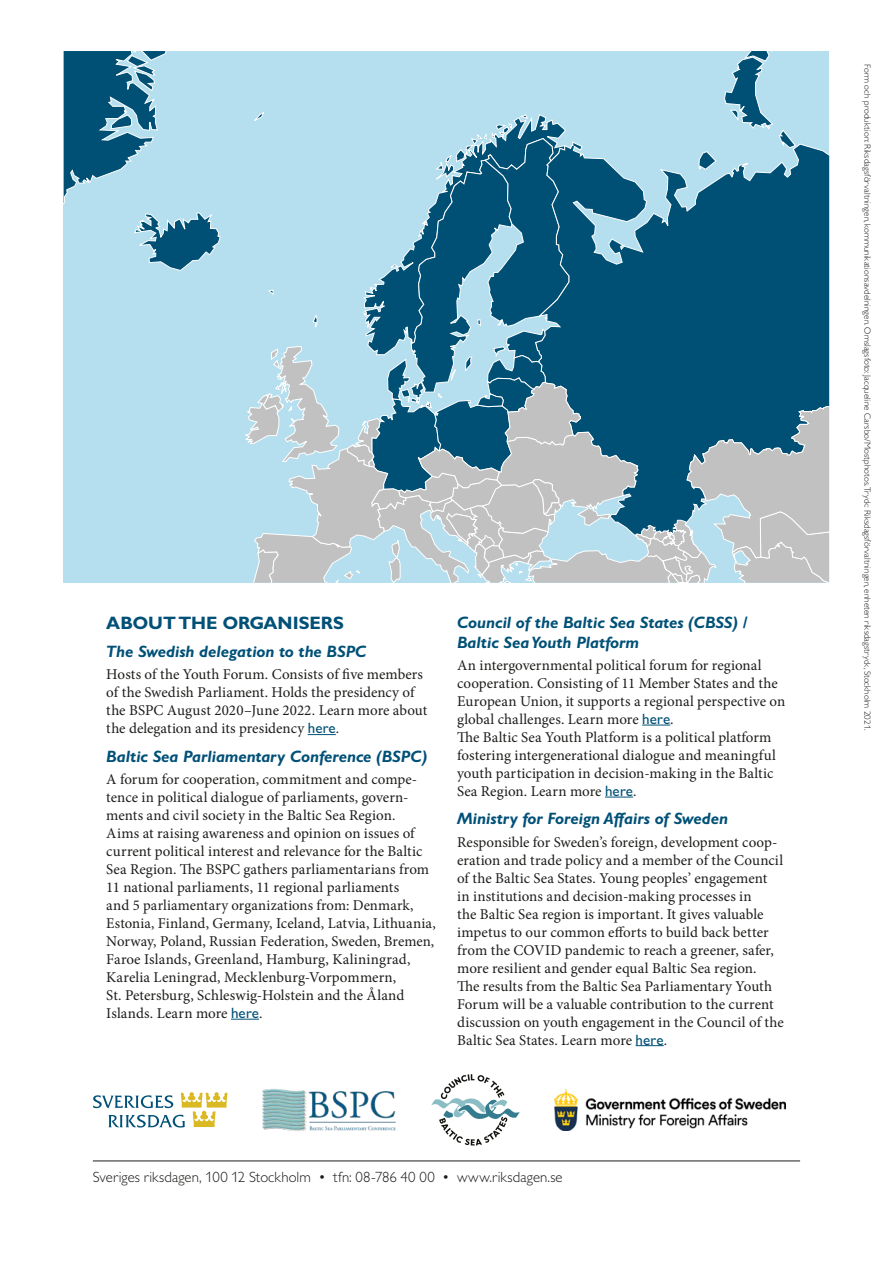
<style>
.page{position:relative;width:893px;height:1263px;background:#fff}
.page>*{position:absolute;margin:0;border:0;box-sizing:border-box;transform-origin:0 0}
.t1{font:700 18px "Gill Sans Profor Riksdagen";color:#005077}
.t2{font:italic 700 16.5px/19.8px "Gill Sans Profor Riksdagen";color:#005077}
.t3{font:15px/18px "Minion Pro";color:#1d1d1b}
.t4{font:300 14.85px "Gill Sans Profor Riksdagen";letter-spacing:.005em;color:#1d1d1b}
.t5{font:300 9px "Gill Sans Profor Riksdagen";letter-spacing:.01em;color:#1d1d1b}
.s1{font-family:"Gill Sans Profor Riksdagen";font-weight:500;color:#005077}
</style>
<div class="page">
<div style="left:64px;top:51px;width:765px;height:532px;background:#b5dfee"></div>
<svg style="left:64px;top:51px;width:157px;height:220px"></svg>
<svg style="left:245px;top:51px;width:584px;height:532px"></svg>
<hr style="left:93px;top:1161px;width:707px;height:1px;background:#1d1d1b">
<svg style="left:93px;top:1092px;width:134px;height:35px"></svg>
<img style="left:262px;top:1089px;width:134px;height:42px">
<svg style="left:431px;top:1074px;width:89px;height:71px"></svg>
<img style="left:554px;top:1089px;width:231px;height:41px">
<svg style="left:308px;top:734px;width:28px;height:1px"></svg>
<svg style="left:231px;top:1019px;width:28px;height:1px"></svg>
<svg style="left:642px;top:725px;width:28px;height:1px"></svg>
<svg style="left:605px;top:797px;width:28px;height:1px"></svg>
<svg style="left:636px;top:1045px;width:28px;height:1px"></svg>
<p class="t1" style="left:106px;top:612px;width:239px">ABOUT THE ORGANISERS</p>
<p class="t2" style="left:106px;top:641px;width:262px">The Swedish delegation to the BSPC</p>
<p class="t3" style="left:106px;top:666px;width:323px">Hosts of the Youth Forum. Consists of five members of the Swedish Parliament. Holds the presidency of the BSPC August 2020–June 2022. Learn more about the delegation and its presidency <span class="s1">here</span>.</p>
<p class="t2" style="left:106px;top:746px;width:323px">Baltic Sea Parliamentary Conference (BSPC)</p>
<p class="t3" style="left:106px;top:770px;width:331px">A forum for cooperation, commitment and compe‑ tence in political dialogue of parliaments, govern‑ ments and civil society in the Baltic Sea Region.<br>Aims at raising awareness and opinion on issues of current political interest and relevance for the Baltic Sea Region. The BSPC gathers parliamentarians from 11 national parliaments, 11 regional parliaments<br>and 5 parliamentary organizations from: Denmark, Estonia, Finland, Germany, Iceland, Latvia, Lithuania, Norway, Poland, Russian Federation, Sweden, Bremen, Faroe Islands, Greenland, Hamburg, Kaliningrad, Karelia Leningrad, Mecklenburg-Vorpommern,<br>St. Petersburg, Schleswig-Holstein and the Åland Islands. Learn more <span class="s1">here</span>.</p>
<p class="t2" style="left:457px;top:612px;width:292px">Council of the Baltic Sea States (CBSS) /<br>Baltic Sea Youth Platform</p>
<p class="t3" style="left:457px;top:656px;width:330px">An intergovernmental political forum for regional cooperation. Consisting of 11 Member States and the European Union, it supports a regional perspective on global challenges. Learn more <span class="s1">here</span>.<br>The Baltic Sea Youth Platform is a political platform fostering intergenerational dialogue and meaningful youth participation in decision-making in the Baltic Sea Region. Learn more <span class="s1">here</span>.</p>
<p class="t2" style="left:457px;top:808px;width:273px">Ministry for Foreign Affairs of Sweden</p>
<p class="t3" style="left:457px;top:833px;width:328px">Responsible for Sweden’s foreign, development coop‑ eration and trade policy and a member of the Council of the Baltic Sea States. Young peoples’ engagement<br>in institutions and decision-making processes in<br>the Baltic Sea region is important. It gives valuable impetus to our common efforts to build back better from the COVID pandemic to reach a greener, safer, more resilient and gender equal Baltic Sea region.<br>The results from the Baltic Sea Parliamentary Youth Forum will be a valuable contribution to the current discussion on youth engagement in the Council of the Baltic Sea States. Learn more <span class="s1">here</span>.</p>
<p class="t4" style="left:93px;top:1168px;width:471px">Sveriges riksdagen, 100 12 Stockholm • tfn: 08-786 40 00 • www.riksdagen.se</p>
<p class="t5" style="left:873px;top:64px;width:668px;rotate:90deg">Form och produktion: Riksdagsförvaltningen, kommunikationsavdelningen. Omslagsfoto: Jacqueline Carsbo/Mostphotos.Tryck: Riksdagsförvaltningen, enheten riksdagstryck, Stockholm 2021.</p>
</div>
